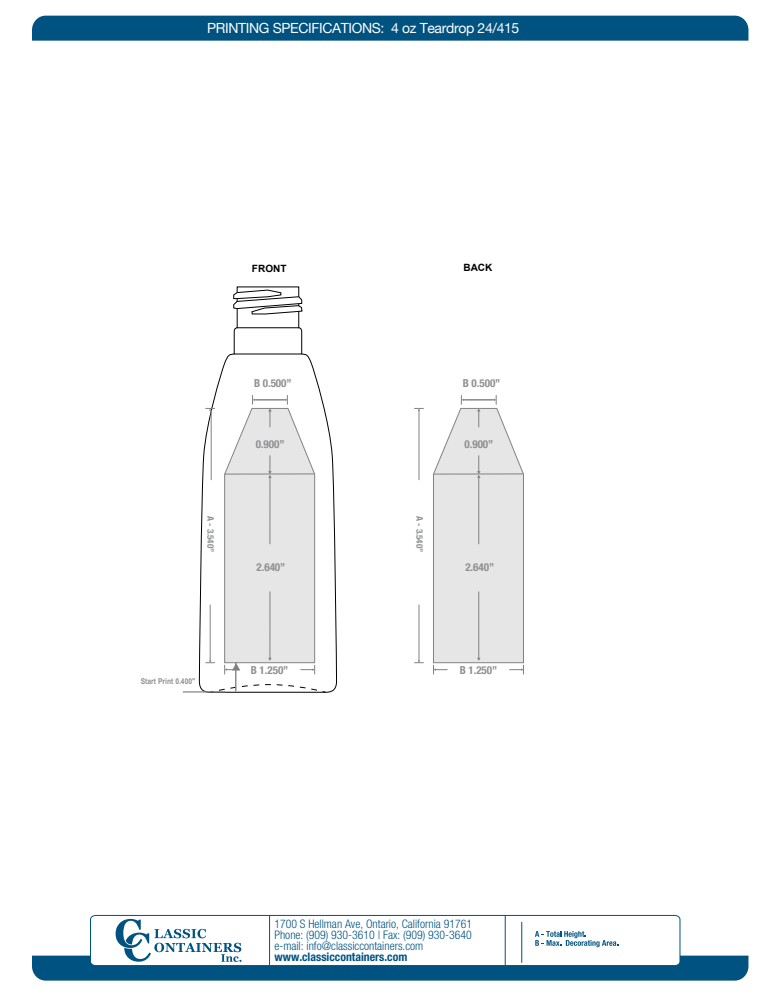
<style>
.page{position:relative;width:782px;height:1001px;background:#fff}
.page>*{position:absolute;margin:0;border:0;box-sizing:border-box;transform-origin:0 0}
.t1{font:14px "Helvetica Neue";letter-spacing:-.025em;color:#fff}
.t2{font:300 condensed 11.8px/10.9px "Helvetica Neue LT Pro";color:#005381;text-align:justify}
.t3{font:700 condensed 11.8px "Helvetica Neue LT Pro";color:#005381}
.t4{font:700 condensed 11px "Helvetica Neue";letter-spacing:-.005em;color:#8e9091}
.t5{font:700 10px "Arial";color:#000}
.t6{font:700 condensed 9px "Helvetica Neue";letter-spacing:-.005em;color:#8e9091}
.t7{font:700 8px "Arial";letter-spacing:.005em;color:#8e9091;scale:.83 1}
</style>
<div class="page">
<div style="left:32px;top:16px;width:716px;height:25px;background:#005381"></div>
<svg style="left:198px;top:286px;width:139px;height:407px"></svg>
<svg style="left:232px;top:289px;width:71px;height:26px"></svg>
<hr style="left:237px;top:327px;width:62px;height:1px;background:#000">
<hr style="left:234px;top:354px;width:68px;height:1px;background:#000">
<svg style="left:32px;top:915px;width:716px;height:66px"></svg>
<hr style="left:419px;top:410px;width:1px;height:70px;background:#818181">
<svg style="left:415px;top:408px;width:8px;height:3px"></svg>
<hr style="left:419px;top:605px;width:1px;height:56px;background:#818181">
<svg style="left:415px;top:660px;width:8px;height:4px"></svg>
<svg style="left:433px;top:395px;width:91px;height:279px;background:#e5e5e5"></svg>
<svg style="left:206px;top:395px;width:121px;height:298px"></svg>
<hr style="left:183px;top:692px;width:42px;height:1px;background:#818181">
<p class="t1" style="left:207px;top:16px;width:314px">PRINTING SPECIFICATIONS: 4 oz Teardrop 24/415</p>
<p class="t5" style="left:252px;top:262px;width:36px">FRONT</p>
<p class="t5" style="left:463px;top:261px;width:30px">BACK</p>
<p class="t6" style="left:218px;top:516px;width:38px;rotate:90deg">A - 3.540”</p>
<p class="t4" style="left:254px;top:374px;width:39px">B 0.500”</p>
<p class="t4" style="left:256px;top:435px;width:30px">0.900”</p>
<p class="t4" style="left:257px;top:558px;width:30px">2.640”</p>
<p class="t7" style="left:141px;top:676px;width:67px">Start Print 0.400"</p>
<p class="t4" style="left:251px;top:661px;width:39px">B 1.250”</p>
<p class="t6" style="left:427px;top:516px;width:38px;rotate:90deg">A - 3.540”</p>
<p class="t4" style="left:463px;top:374px;width:39px">B 0.500”</p>
<p class="t4" style="left:465px;top:435px;width:30px">0.900”</p>
<p class="t4" style="left:465px;top:558px;width:30px">2.640”</p>
<p class="t4" style="left:460px;top:661px;width:39px">B 1.250”</p>
<p class="t2" style="left:274px;top:918px;width:199px">1700 S Hellman Ave, Ontario, California 91761<br>Phone: (909) 930-3610 | Fax: (909) 930-3640 e-mail: info@classiccontainers.com</p>
<p class="t3" style="left:274px;top:949px;width:134px">www.classiccontainers.com</p>
</div>
